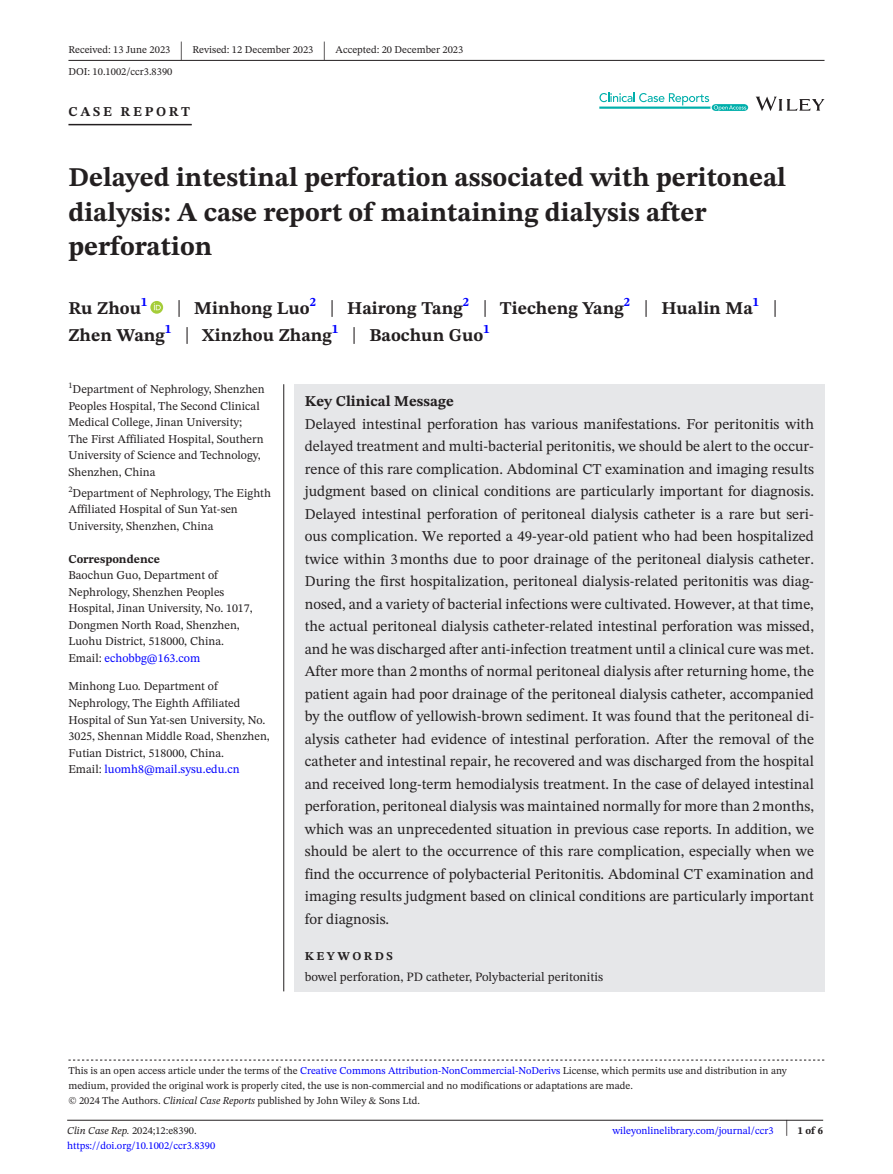
<style>
.page{position:relative;width:893px;height:1174px;background:#fff}
.page>*{position:absolute;margin:0;border:0;box-sizing:border-box;transform-origin:0 0}
.t1{font:700 27px/34.5px "STIX Two Text";color:#231f20}
.t2{font:25.65px "STIX Two Text";color:#231f20;scale:.49 1}
.t3{font:700 18px/27px "STIX Two Text";color:#231f20}
.t4{font:15px/22.5px "STIX Two Text";color:#231f20;text-align:justify}
.t5{font:700 15px "STIX Two Text";color:#231f20}
.t6{font:700 13.5px "STIX Two Text";letter-spacing:.2em;color:#231f20}
.t7{font:12.75px "STIX Two Text";color:#231f20}
.t8{font:12px/16.5px "STIX Two Text";color:#231f20}
.t9{font:700 12px "STIX Two Text";color:#231f20}
.t10{font:700 12px "STIX Two Text";letter-spacing:.2em;color:#231f20}
.t11{font:10.5px/15px "STIX Two Text";color:#231f20}
.t12{font:10.5px "STIX Two Text";color:#00f}
.t13{font:700 10.5px "STIX Two Text";color:#231f20}
.s1{font-weight:400;font-size:23.4px}
.s2{color:#00f}
.s3{font-style:italic}
.s4{font-weight:400;font-size:22.2px}
</style>
<div class="page">
<hr style="left:67px;top:1119px;width:756px;height:1px;background:#231f20">
<svg style="left:756px;top:97px;width:68px;height:14px"></svg>
<svg style="left:599px;top:93px;width:149px;height:18px"></svg>
<hr style="left:68px;top:60px;width:756px;height:1px;background:#231f20">
<hr style="left:68px;top:124px;width:124px;height:1px;background:#231f20">
<svg style="left:150px;top:301px;width:13px;height:13px"></svg>
<svg style="left:154px;top:303px;width:7px;height:7px"></svg>
<svg style="left:68px;top:1059px;width:756px;height:1px"></svg>
<div style="left:294px;top:384px;width:530px;height:607px;background:#e6e7e9"></div>
<hr style="left:283px;top:384px;width:1px;height:607px;background:#231f20">
<p class="t11" style="left:68px;top:42px;width:103px">Received: 13 June 2023</p>
<h2 class="t2" style="left:180px;top:32px;width:8px">|</h2>
<p class="t11" style="left:193px;top:42px;width:122px">Revised: 12 December 2023</p>
<h2 class="t2" style="left:323px;top:32px;width:8px">|</h2>
<p class="t11" style="left:336px;top:42px;width:129px">Accepted: 20 December 2023</p>
<p class="t11" style="left:68px;top:64px;width:105px">DOI: 10.1002/ccr3.8390</p>
<p class="t6" style="left:68px;top:101px;width:123px">CASE REPORT</p>
<h1 class="t1" style="left:68px;top:161px;width:719px">Delayed intestinal perforation associated with peritoneal dialysis: A case report of maintaining dialysis after perforation</h1>
<p class="t3" style="left:68px;top:295px;width:80px">Ru Zhou<sup>1</sup></p>
<p class="t3" style="left:68px;top:295px;width:711px;text-indent:108px"><span class="s1">|</span> Minhong Luo<sup>2</sup> <span class="s1">|</span> Hairong Tang<sup>2</sup> <span class="s1">|</span> Tiecheng Yang<sup>2</sup> <span class="s1">|</span> Hualin Ma<sup>1</sup> <span class="s1">|<br></span>Zhen Wang<sup>1</sup> <span class="s1">|</span> Xinzhou Zhang<sup>1</sup> <span class="s1">|</span> Baochun Guo<sup>1</sup></p>
<p class="t8" style="left:68px;top:381px;width:198px"><sup>1</sup>Department of Nephrology, Shenzhen Peoples Hospital, The Second Clinical Medical College, Jinan University; The First Affiliated Hospital, Southern University of Science and Technology, Shenzhen, China</p>
<p class="t8" style="left:68px;top:484px;width:204px"><sup>2</sup>Department of Nephrology, The Eighth<br>Affiliated Hospital of Sun Yat-sen<br>University, Shenzhen, China</p>
<p class="t9" style="left:68px;top:550px;width:93px">Correspondence</p>
<p class="t8" style="left:68px;top:567px;width:186px">Baochun Guo, Department of<br>Nephrology, Shenzhen Peoples<br>Hospital, Jinan University, No. 1017,<br>Dongmen North Road, Shenzhen,<br>Luohu District, 518000, China.<br>Email: <span class="s2">echobbg@163.com</span></p>
<p class="t8" style="left:68px;top:678px;width:203px">Minhong Luo. Department of Nephrology, The Eighth Affiliated Hospital of Sun Yat-sen University, No.<br>3025, Shennan Middle Road, Shenzhen, Futian District, 518000, China.<br>Email: <span class="s2">luomh8@mail.sysu.edu.cn</span></p>
<p class="t5" style="left:305px;top:390px;width:150px">Key Clinical Message</p>
<p class="t4" style="left:305px;top:412px;width:511px">Delayed intestinal perforation has various manifestations. For peritonitis with delayed treatment and multi-bacterial peritonitis, we should be alert to the occur&shy;rence of this rare complication. Abdominal CT examination and imaging results judgment based on clinical conditions are particularly important for diagnosis.<br>Delayed intestinal perforation of peritoneal dialysis catheter is a rare but seri&shy;ous complication. We reported a 49-year-old patient who had been hospitalized twice within 3months due to poor drainage of the peritoneal dialysis catheter.<br>During the first hospitalization, peritoneal dialysis-related peritonitis was diag&shy;nosed, and a variety of bacterial infections were cultivated. However, at that time, the actual peritoneal dialysis catheter-related intestinal perforation was missed, and he was discharged after anti-infection treatment until a clinical cure was met.<br>After more than 2months of normal peritoneal dialysis after returning home, the patient again had poor drainage of the peritoneal dialysis catheter, accompanied by the outflow of yellowish-brown sediment. It was found that the peritoneal di&shy;alysis catheter had evidence of intestinal perforation. After the removal of the catheter and intestinal repair, he recovered and was discharged from the hospital and received long-term hemodialysis treatment. In the case of delayed intestinal perforation, peritoneal dialysis was maintained normally for more than 2months, which was an unprecedented situation in previous case reports. In addition, we should be alert to the occurrence of this rare complication, especially when we find the occurrence of polybacterial Peritonitis. Abdominal CT examination and imaging results judgment based on clinical conditions are particularly important for diagnosis.</p>
<p class="t10" style="left:305px;top:947px;width:90px">KEYWORDS</p>
<p class="t7" style="left:305px;top:967px;width:300px">bowel perforation, PD catheter, Polybacterial peritonitis</p>
<p class="t11" style="left:68px;top:1063px;width:720px">This is an open access article under the terms of the <span class="s2">Creative Commons Attribution-NonCommercial-NoDerivs</span> License, which permits use and distribution in any medium, provided the original work is properly cited, the use is non-commercial and no modifications or adaptations are made.<br>© 2024 The Authors. <span class="s3">Clinical Case Reports</span> published by John Wiley &amp; Sons Ltd.</p>
<p class="t11" style="left:67px;top:1123px;width:131px"><span class="s3">Clin Case Rep.</span> 2024;12:e8390.</p>
<p class="t13" style="left:785px;top:1123px;width:39px"><span class="s4">|</span> 1 of 6</p>
<p class="t12" style="left:67px;top:1138px;width:150px">https://doi.org/10.1002/ccr3.8390</p>
<p class="t12" style="left:612px;top:1123px;width:163px">wileyonlinelibrary.com/journal/ccr3</p>
</div>
